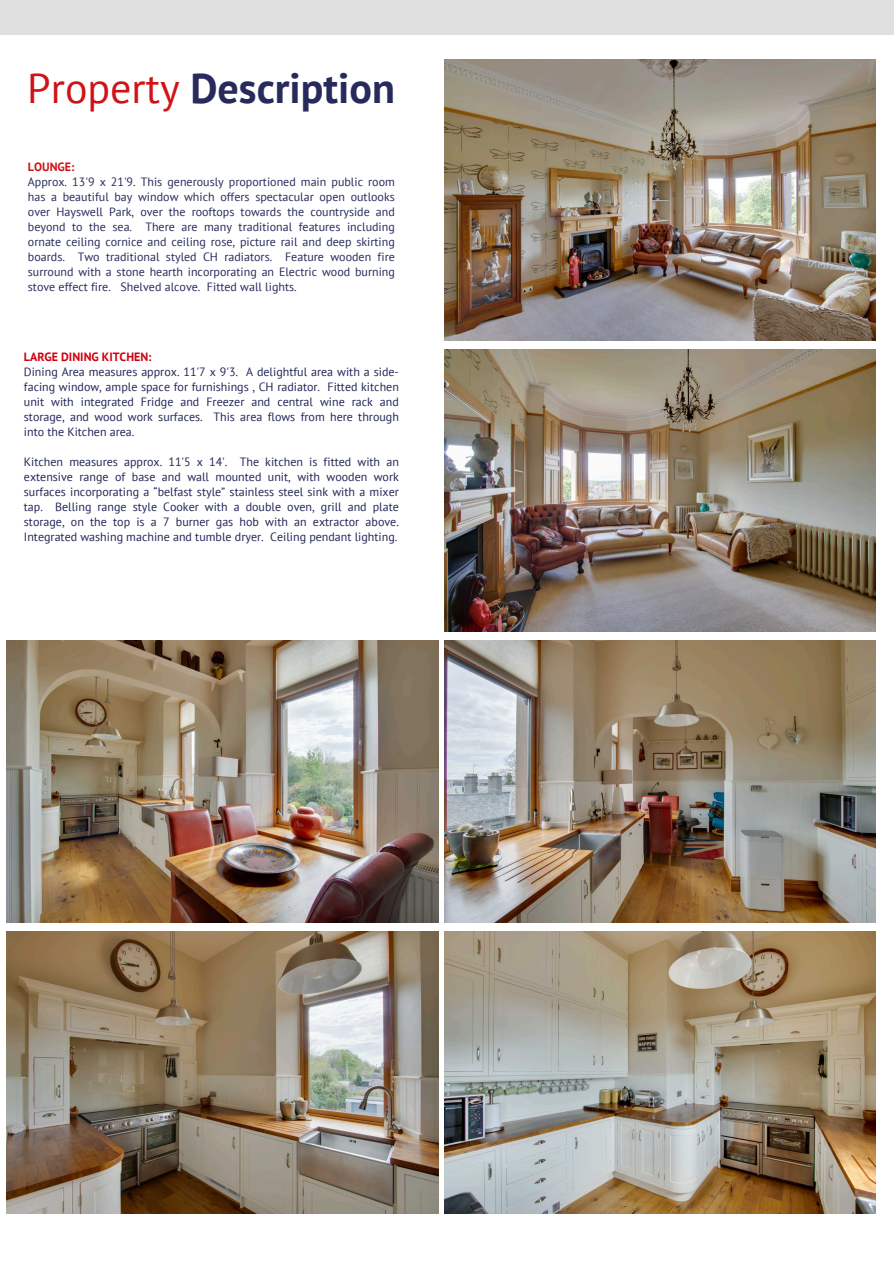
<style>
.page{position:relative;width:894px;height:1264px;background:#fff}
.page>*{position:absolute;margin:0;border:0;box-sizing:border-box;transform-origin:0 0}
.t1{font:700 42px "PT Sans";color:#262b5c}
.t2{font:12px/15px "PT Sans";color:#212657;text-align:justify}
.t3{font:12px/15px "PT Sans";color:#262b5c;text-align:justify}
.t4{font:700 12px "PT Sans";color:#ce0012}
.t5{font:700 12px "PT Sans";color:#d01317}
.s1{font-weight:400;color:#d01317}
</style>
<div class="page">
<div style="left:0;top:0;width:893px;height:34px;background:#dfe0df"></div>
<img style="left:444px;top:59px;width:431px;height:282px">
<img style="left:444px;top:350px;width:431px;height:281px">
<img style="left:7px;top:931px;width:431px;height:282px">
<img style="left:444px;top:931px;width:431px;height:282px">
<img style="left:7px;top:640px;width:431px;height:282px">
<img style="left:444px;top:640px;width:431px;height:282px">
<p class="t1" style="left:27px;top:61px;width:369px"><span class="s1">Property</span> Description</p>
<h1 class="t5" style="left:28px;top:159px;width:48px">LOUNGE:</h1>
<p class="t3" style="left:28px;top:174px;width:368px">Approx. 13'9 x 21'9. This generously proportioned main public room has a beautiful bay window which offers spectacular open outlooks over Hayswell Park, over the rooftops towards the countryside and beyond to the sea. There are many traditional features including ornate ceiling cornice and ceiling rose, picture rail and deep skirting boards. Two traditional styled CH radiators. Feature wooden fire surround with a stone hearth incorporating an Electric wood burning stove effect fire. Shelved alcove. Fitted wall lights.</p>
<p class="t4" style="left:24px;top:348px;width:129px">LARGE DINING KITCHEN:</p>
<p class="t2" style="left:24px;top:363px;width:376px">Dining Area measures approx. 11'7 x 9'3. A delightful area with a side&shy;facing window, ample space for furnishings , CH radiator. Fitted kitchen unit with integrated Fridge and Freezer and central wine rack and storage, and wood work surfaces. This area flows from here through into the Kitchen area.</p>
<p class="t2" style="left:24px;top:453px;width:376px">Kitchen measures approx. 11'5 x 14'. The kitchen is fitted with an extensive range of base and wall mounted unit, with wooden work surfaces incorporating a “belfast style” stainless steel sink with a mixer tap. Belling range style Cooker with a double oven, grill and plate storage, on the top is a 7 burner gas hob with an extractor above.<br>Integrated washing machine and tumble dryer. Ceiling pendant lighting.</p>
</div>
